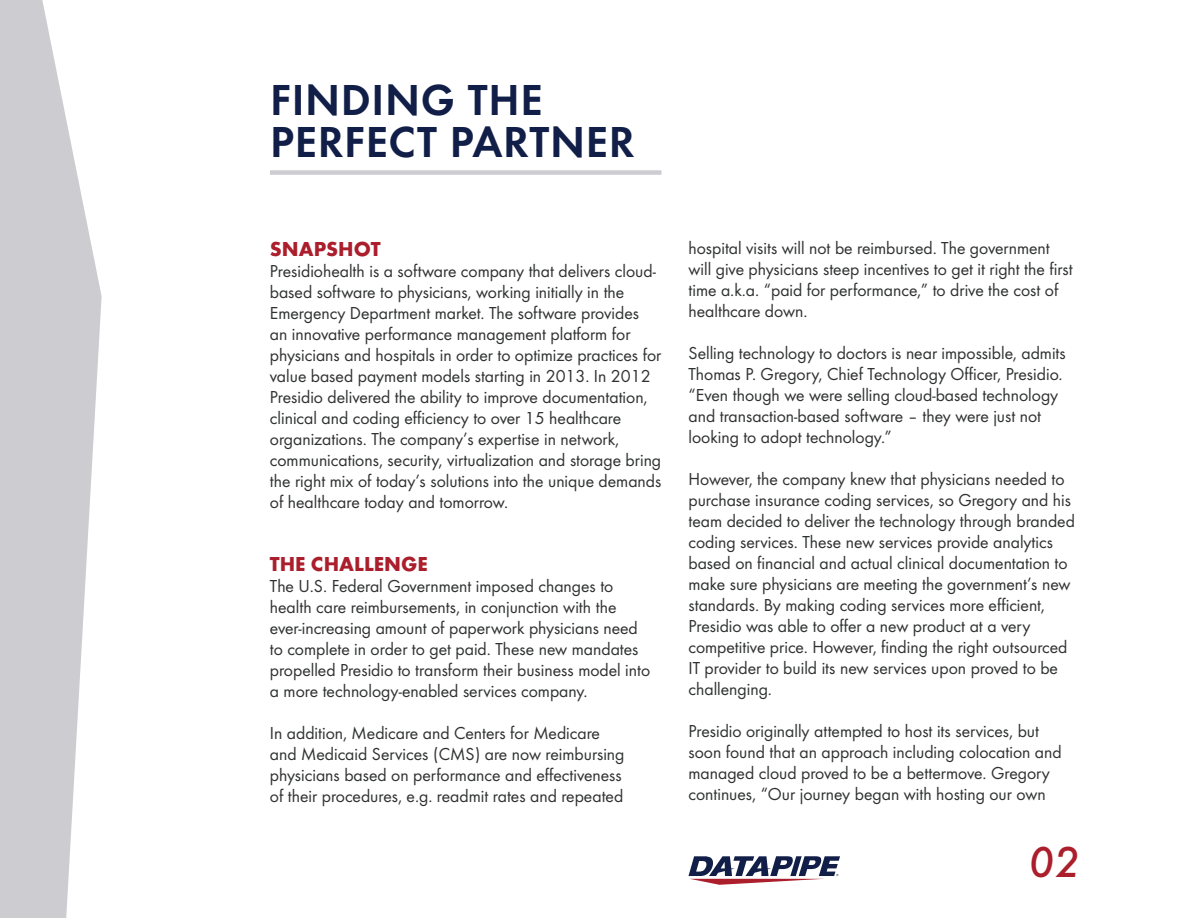
<style>
.page{position:relative;width:1188px;height:918px;background:#fff}
.page>*{position:absolute;margin:0;border:0;box-sizing:border-box;transform-origin:0 0}
.t1{font:45px/42px "Futura Dem";letter-spacing:.015em;color:#111e47}
.t2{font:italic 500 45px "Futura";color:#ab1e2c}
.t3{font:700 21px "Futura";color:#ab1e2c}
.t4{font:18px/21px "Futura Boo";color:#303131}
</style>
<div class="page">
<svg style="left:0;top:0;width:102px;height:918px;fill:#ccccd1"></svg>
<svg style="left:688px;top:856px;width:152px;height:29px"></svg>
<div style="left:270px;top:170px;width:392px;height:5px;background:#ccccd1"></div>
<p class="t1" style="left:270px;top:76px;width:366px">FINDING THE<br>PERFECT PARTNER</p>
<p class="t3" style="left:270px;top:234px;width:112px">SNAPSHOT</p>
<p class="t4" style="left:270px;top:261px;width:393px">Presidiohealth is a software company that delivers cloud&shy;based software to physicians, working initially in the Emergency Department market. The software provides<br>an innovative performance management platform for physicians and hospitals in order to optimize practices for value based payment models starting in 2013. In 2012<br>Presidio delivered the ability to improve documentation, clinical and coding efficiency to over 15 healthcare organizations. The company’s expertise in network, communications, security, virtualization and storage bring the right mix of today’s solutions into the unique demands of healthcare today and tomorrow.</p>
<p class="t3" style="left:270px;top:549px;width:159px">THE CHALLENGE</p>
<p class="t4" style="left:270px;top:576px;width:382px">The U.S. Federal Government imposed changes to health care reimbursements, in conjunction with the ever-increasing amount of paperwork physicians need to complete in order to get paid. These new mandates propelled Presidio to transform their business model into a more technology-enabled services company.</p>
<p class="t4" style="left:270px;top:723px;width:356px">In addition, Medicare and Centers for Medicare and Medicaid Services (CMS) are now reimbursing physicians based on performance and effectiveness of their procedures, e.g. readmit rates and repeated</p>
<p class="t4" style="left:688px;top:237px;width:386px">hospital visits will not be reimbursed. The government will give physicians steep incentives to get it right the first time a.k.a. “paid for performance,” to drive the cost of healthcare down.</p>
<p class="t4" style="left:688px;top:342px;width:379px">Selling technology to doctors is near impossible, admits Thomas P. Gregory, Chief Technology Officer, Presidio. “Even though we were selling cloud-based technology and transaction-based software – they were just not looking to adopt technology.”</p>
<p class="t4" style="left:688px;top:468px;width:388px">However, the company knew that physicians needed to purchase insurance coding services, so Gregory and his team decided to deliver the technology through branded coding services. These new services provide analytics based on financial and actual clinical documentation to make sure physicians are meeting the government’s new standards. By making coding services more efficient, Presidio was able to offer a new product at a very competitive price. However, finding the right outsourced IT provider to build its new services upon proved to be challenging.</p>
<p class="t4" style="left:688px;top:720px;width:375px">Presidio originally attempted to host its services, but soon found that an approach including colocation and managed cloud proved to be a bettermove. Gregory continues, “Our journey began with hosting our own</p>
<p class="t2" style="left:1029px;top:830px;width:53px">02</p>
</div>
